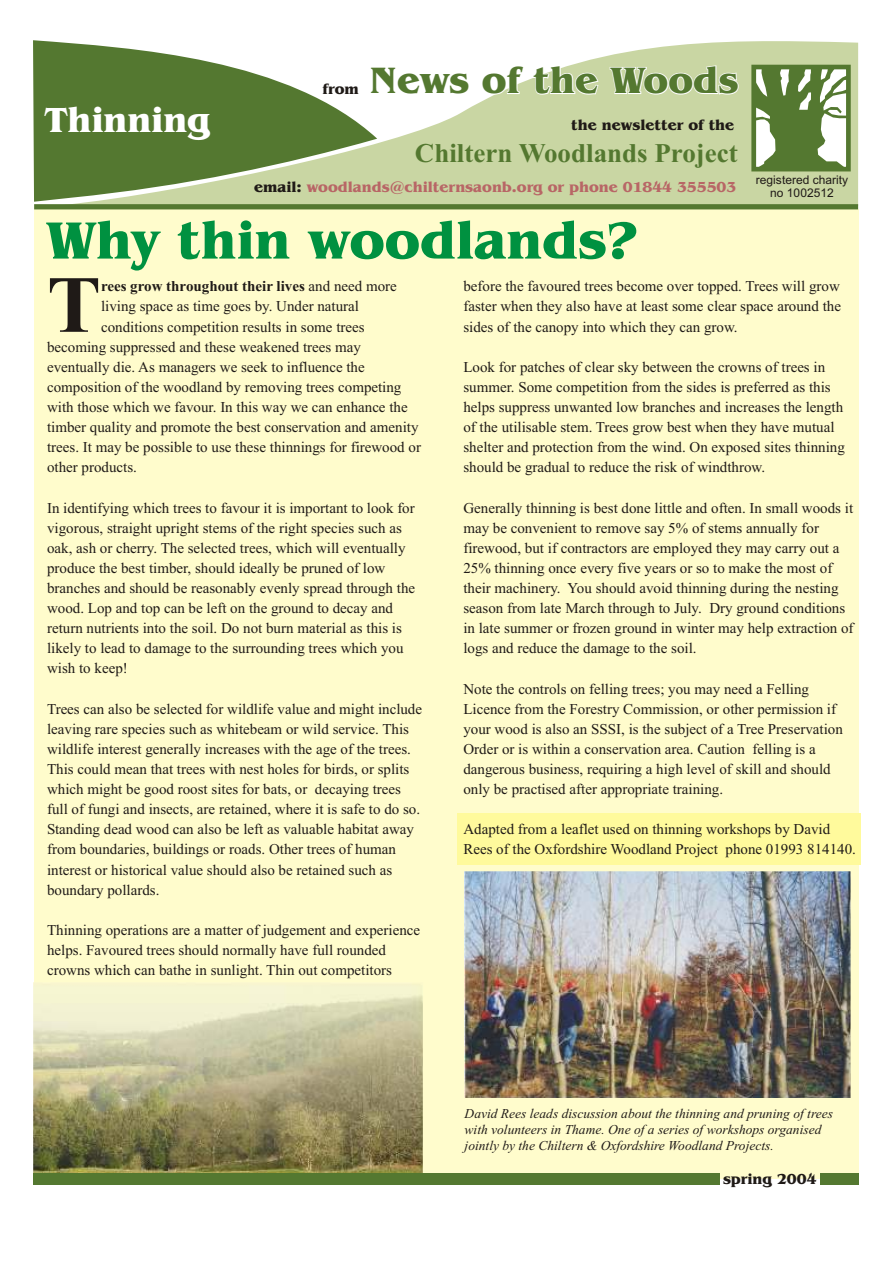
<style>
.page{position:relative;width:894px;height:1263px;background:#fff}
.page>*{position:absolute;margin:0;border:0;box-sizing:border-box;transform-origin:0 0}
.t1{font:700 81px "Times New Roman";color:#1f1a17}
.t2{font:700 54px "Benguiat Bk BT";color:#009140}
.t3{font:700 37.95px "Benguiat Bk BT";color:#547830}
.t4{font:700 36px "Benguiat Bk BT";color:#fff}
.t5{font:700 27px "Times New Roman";color:#547830}
.t6{font:15px/20.1px "Times New Roman";color:#1f1a17}
.t7{font:700 15px "Benguiat Bk BT";color:#b86666}
.t8{font:700 15px "Times New Roman";color:#1f1a17}
.t9{font:700 15px "Benguiat Bk BT";color:#1f1a17}
.t10{font:italic 13.5px/16.2px "Times New Roman";color:#1f1a17}
.t11{font:12px/13.4px "Arial";color:#1f1a17;text-align:center}
.s1{color:#1f1a17}
.s2{font-weight:400}
</style>
<div class="page">
<div style="left:34px;top:209px;width:824px;height:970px;background:#fffccc"></div>
<img style="left:33px;top:982px;width:390px;height:191px">
<div style="left:33px;top:1173px;width:686px;height:12px;background:#547830"></div>
<svg style="left:73px;top:41px;width:785px;height:163px;fill:#c9d6a3"></svg>
<svg style="left:33px;top:40px;width:344px;height:162px;fill:#547830"></svg>
<svg style="left:751px;top:65px;width:100px;height:106px"></svg>
<svg style="left:370px;top:67px;width:100px;height:28px"></svg>
<svg style="left:482px;top:66px;width:42px;height:29px"></svg>
<svg style="left:533px;top:65px;width:65px;height:30px"></svg>
<svg style="left:610px;top:65px;width:129px;height:30px"></svg>
<div style="left:34px;top:204px;width:824px;height:5px;background:#547830"></div>
<div style="left:820px;top:1173px;width:38px;height:12px;background:#547830"></div>
<div style="left:457px;top:814px;width:403px;height:51px;background:#fffa9c"></div>
<img style="left:464px;top:871px;width:387px;height:227px">
<h3 class="t4" style="left:45px;top:104px;width:167px">Thinning</h3>
<p class="t9" style="left:323px;top:83px;width:38px">from</p>
<h3 class="t3" style="left:370px;top:64px;width:370px">News of the Woods</h3>
<p class="t9" style="left:571px;top:119px;width:165px">the newsletter of the</p>
<h3 class="t5" style="left:415px;top:144px;width:325px">Chiltern Woodlands Project</h3>
<p class="t7" style="left:254px;top:181px;width:484px"><span class="s1">email:</span> woodlands@chilternsaonb.org or phone 01844 355503</p>
<p class="t11" style="left:756px;top:174px;width:94px">registered charity no 1002512</p>
<h2 class="t2" style="left:46px;top:218px;width:594px">Why thin woodlands?</h2>
<p class="t8" style="left:101px;top:281px;width:297px">rees grow throughout their lives <span class="s2">and need more</span></p>
<h1 class="t1" style="left:47px;top:277px;width:55px">T</h1>
<p class="t6" style="left:463px;top:278px;width:379px;text-align:justify">before the favoured trees become over topped. Trees will grow faster when they also have at least some clear space around the sides of the canopy into which they can grow.</p>
<p class="t6" style="left:463px;top:358px;width:383px">Look for patches of clear sky between the crowns of trees in summer. Some competition from the sides is preferred as this helps suppress unwanted low branches and increases the length of the utilisable stem. Trees grow best when they have mutual shelter and protection from the wind. On exposed sites thinning should be gradual to reduce the risk of windthrow.</p>
<p class="t6" style="left:463px;top:499px;width:392px">Generally thinning is best done little and often. In small woods it may be convenient to remove say 5% of stems annually for firewood, but if contractors are employed they may carry out a 25% thinning once every five years or so to make the most of their machinery. You should avoid thinning during the nesting season from late March through to July. Dry ground conditions in late summer or frozen ground in winter may help extraction of logs and reduce the damage to the soil.</p>
<p class="t6" style="left:463px;top:680px;width:381px">Note the controls on felling trees; you may need a Felling Licence from the Forestry Commission, or other permission if your wood is also an SSSI, is the subject of a Tree Preservation Order or is within a conservation area. Caution felling is a dangerous business, requiring a high level of skill and should only be practised after appropriate training.</p>
<p class="t6" style="left:463px;top:821px;width:394px">Adapted from a leaflet used on thinning workshops by David<br>Rees of the Oxfordshire Woodland Project phone 01993 814140.</p>
<p class="t6" style="left:101px;top:298px;width:260px">living space as time goes by. Under natural</p>
<p class="t6" style="left:101px;top:318px;width:265px">conditions competition results in some trees</p>
<p class="t6" style="left:47px;top:338px;width:316px">becoming suppressed and these weakened trees may</p>
<p class="t6" style="left:47px;top:358px;width:319px">eventually die. As managers we seek to influence the</p>
<p class="t6" style="left:47px;top:378px;width:356px">composition of the woodland by removing trees competing</p>
<p class="t6" style="left:47px;top:398px;width:362px">with those which we favour. In this way we can enhance the</p>
<p class="t6" style="left:47px;top:419px;width:373px">timber quality and promote the best conservation and amenity</p>
<p class="t6" style="left:47px;top:439px;width:376px">trees. It may be possible to use these thinnings for firewood or</p>
<p class="t6" style="left:47px;top:459px;width:91px">other products.</p>
<p class="t6" style="left:47px;top:499px;width:370px">In identifying which trees to favour it is important to look for vigorous, straight upright stems of the right species such as oak, ash or cherry. The selected trees, which will eventually produce the best timber, should ideally be pruned of low branches and should be reasonably evenly spread through the wood. Lop and top can be left on the ground to decay and return nutrients into the soil. Do not burn material as this is likely to lead to damage to the surrounding trees which you wish to keep!</p>
<p class="t6" style="left:47px;top:700px;width:377px">Trees can also be selected for wildlife value and might include leaving rare species such as whitebeam or wild service. This wildlife interest generally increases with the age of the trees.<br>This could mean that trees with nest holes for birds, or splits which might be good roost sites for bats, or decaying trees full of fungi and insects, are retained, where it is safe to do so.<br>Standing dead wood can also be left as valuable habitat away from boundaries, buildings or roads. Other trees of human interest or historical value should also be retained such as boundary pollards.</p>
<p class="t6" style="left:47px;top:921px;width:375px">Thinning operations are a matter of judgement and experience helps. Favoured trees should normally have full rounded crowns which can bathe in sunlight. Thin out competitors</p>
<p class="t10" style="left:465px;top:1106px;width:370px">David Rees leads discussion about the thinning and pruning of trees with volunteers in Thame. One of a series of workshops organised jointly by the Chiltern &amp; Oxfordshire Woodland Projects.</p>
<p class="t9" style="left:723px;top:1172px;width:95px">spring 2004</p>
</div>
